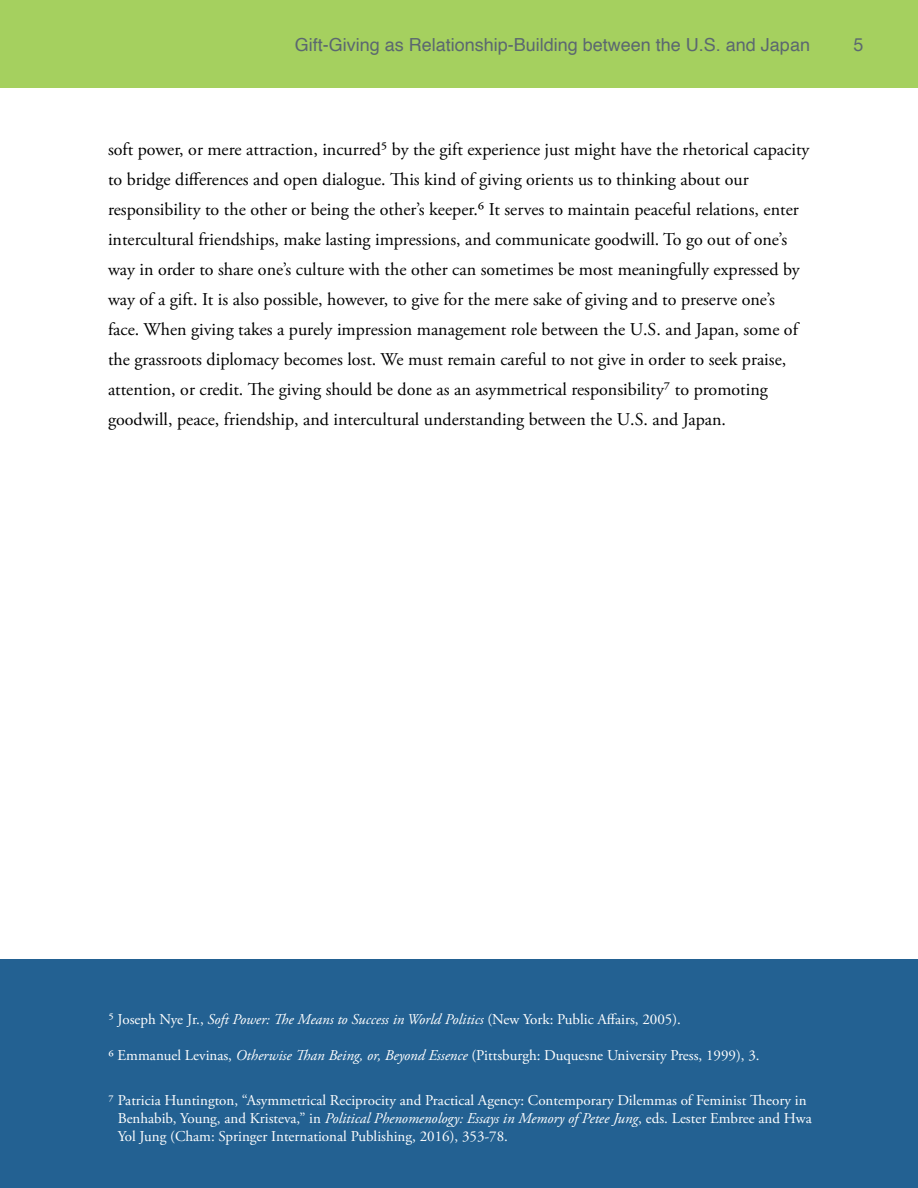
<style>
.page{position:relative;width:918px;height:1188px;background:#fff}
.page>*{position:absolute;margin:0;border:0;box-sizing:border-box;transform-origin:0 0}
.t1{font:18px/30px "Adobe Garamond Pro";color:#000}
.t2{font:18px "Helvetica";color:#5b6770}
.t3{font:18px "Helvetica Neue";color:#5b6770}
.t4{font:15px/18px "Adobe Garamond Pro";color:#fff}
.s1{font-style:italic}
</style>
<div class="page">
<div style="left:0;top:0;width:918px;height:88px;background:#a5d05f"></div>
<div style="left:0;top:959px;width:918px;height:229px;background:#236192"></div>
<p class="t2" style="left:295px;top:38px;width:517px">Gift-Giving as Relationship-Building between the U.S. and Japan</p>
<p class="t3" style="left:854px;top:34px;width:12px">5</p>
<p class="t1" style="left:108px;top:136px;width:703px">soft power, or mere attraction, incurred⁵ by the gift experience just might have the rhetorical capacity to bridge differences and open dialogue. This kind of giving orients us to thinking about our responsibility to the other or being the other’s keeper.⁶ It serves to maintain peaceful relations, enter intercultural friendships, make lasting impressions, and communicate goodwill. To go out of one’s way in order to share one’s culture with the other can sometimes be most meaningfully expressed by way of a gift. It is also possible, however, to give for the mere sake of giving and to preserve one’s face. When giving takes a purely impression management role between the U.S. and Japan, some of the grassroots diplomacy becomes lost. We must remain careful to not give in order to seek praise, attention, or credit. The giving should be done as an asymmetrical responsibility⁷ to promoting goodwill, peace, friendship, and intercultural understanding between the U.S. and Japan.</p>
<p class="t4" style="left:109px;top:1012px;width:574px">⁵ Joseph Nye Jr., <span class="s1">Soft Power: The Means to Success in World Politics</span> (New York: Public Affairs, 2005).</p>
<p class="t4" style="left:109px;top:1048px;width:653px">6 Emmanuel Levinas, <span class="s1">Otherwise Than Being, or, Beyond Essence</span> (Pittsburgh: Duquesne University Press, 1999), 3.</p>
<p class="t4" style="left:108px;top:1092px;width:700px">7 Patricia Huntington, “Asymmetrical Reciprocity and Practical Agency: Contemporary Dilemmas of Feminist Theory in</p>
<p class="t4" style="left:118px;top:1110px;width:696px">Benhabib, Young, and Kristeva,” in <span class="s1">Political Phenomenology: Essays in Memory of Petee Jung</span>, eds. Lester Embree and Hwa<br>Yol Jung (Cham: Springer International Publishing, 2016), 353-78.</p>
</div>
